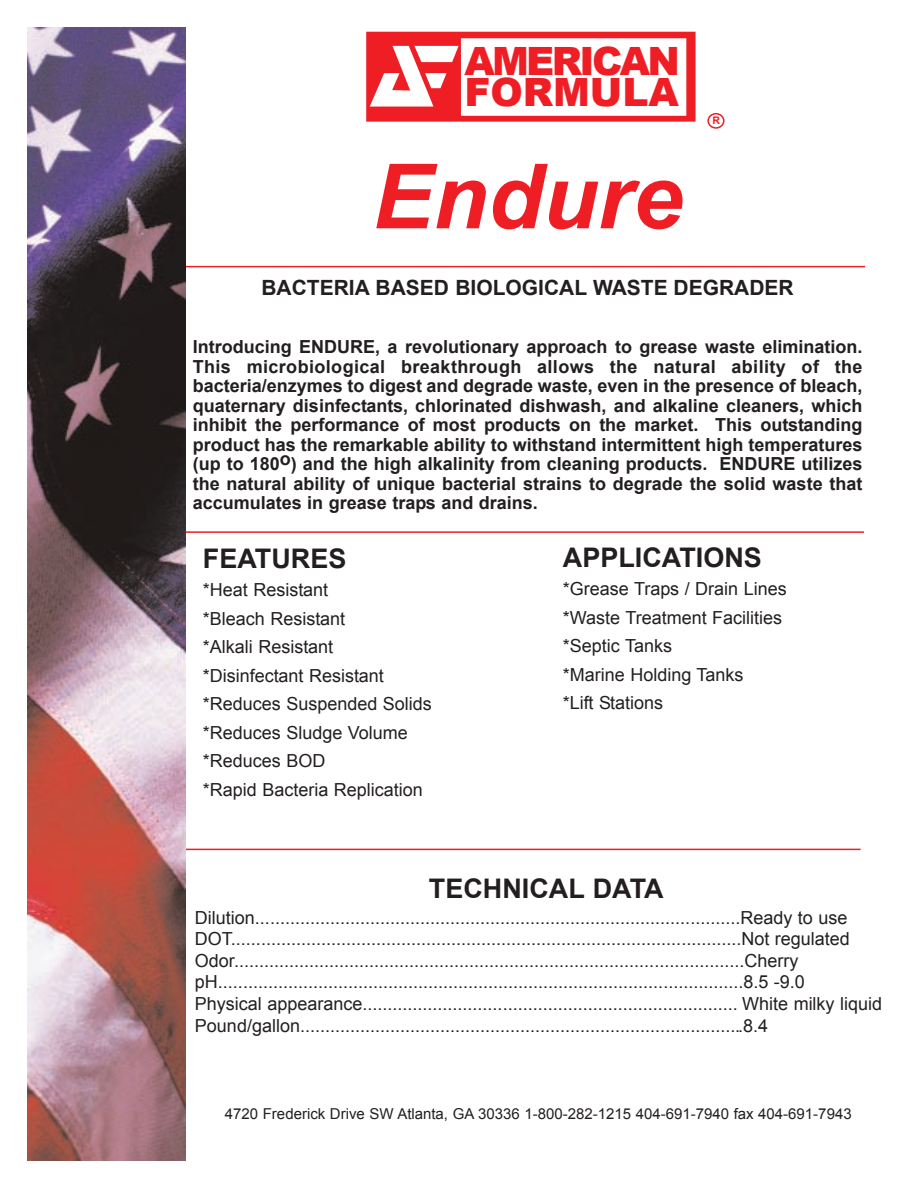
<style>
.page{position:relative;width:918px;height:1188px;background:#fff}
.page>*{position:absolute;margin:0;border:0;box-sizing:border-box;transform-origin:0 0}
.t1{font:italic 700 90px "Arial";color:#ee1e24}
.t2{font:900 39px/31.5px "Arial";letter-spacing:-.065em;color:#ee1e24}
.t3{font:700 27px "Arial";color:#231f20}
.t4{font:700 21px "Arial";color:#231f20}
.t5{font:18px/28.5px "Arial";color:#231f20}
.t6{font:700 18px/19.5px "Arial";color:#231f20;text-align:justify}
.t7{font:15px "Arial";color:#231f20}
.t8{font:700 10.5px "Arial";color:#ee1e24}
</style>
<div class="page">
<hr style="left:53px;top:266px;width:812px;height:1px;background:#ee1e24">
<hr style="left:53px;top:531px;width:811px;height:2px;background:#ee1e24">
<hr style="left:52px;top:849px;width:809px;height:1px;background:#ee1e24">
<svg style="left:366px;top:31px;width:330px;height:91px"></svg>
<img style="left:27px;top:27px;width:159px;height:1134px">
<svg style="left:707px;top:113px;width:18px;height:16px"></svg>
<h2 class="t2" style="left:464px;top:44px;width:217px">AMERICAN<br>FORMULA</h2>
<h1 class="t1" style="left:373px;top:147px;width:312px">Endure</h1>
<p class="t8" style="left:713px;top:114px;width:9px">R</p>
<p class="t4" style="left:261px;top:276px;width:534px">BACTERIA BASED BIOLOGICAL WASTE DEGRADER</p>
<p class="t6" style="left:193px;top:337px;width:671px">Introducing ENDURE, a revolutionary approach to grease waste elimination.<br>This microbiological breakthrough allows the natural ability of the bacteria/enzymes to digest and degrade waste, even in the presence of bleach, quaternary disinfectants, chlorinated dishwash, and alkaline cleaners, which inhibit the performance of most products on the market. This outstanding product has the remarkable ability to withstand intermittent high temperatures (up to 180o) and the high alkalinity from cleaning products. ENDURE utilizes the natural ability of unique bacterial strains to degrade the solid waste that accumulates in grease traps and drains.</p>
<h3 class="t3" style="left:203px;top:543px;width:145px">FEATURES</h3>
<p class="t5" style="left:203px;top:576px;width:231px">*Heat Resistant<br>*Bleach Resistant<br>*Alkali Resistant *Disinfectant Resistant *Reduces Suspended Solids *Reduces Sludge Volume *Reduces BOD<br>*Rapid Bacteria Replication</p>
<h3 class="t3" style="left:563px;top:542px;width:201px">APPLICATIONS</h3>
<p class="t5" style="left:563px;top:575px;width:225px">*Grease Traps / Drain Lines *Waste Treatment Facilities *Septic Tanks<br>*Marine Holding Tanks<br>*Lift Stations</p>
<h3 class="t3" style="left:429px;top:873px;width:236px">TECHNICAL DATA</h3>
<p class="t5" style="left:195px;top:907px;width:689px;line-height:21.6px">Dilution.................................................................................................Ready to use DOT......................................................................................................Not regulated Odor......................................................................................................Cherry pH.........................................................................................................8.5 -9.0<br>Physical appearance........................................................................... White milky liquid Pound/gallon.........................................................................................8.4</p>
<p class="t7" style="left:225px;top:1105px;width:628px">4720 Frederick Drive SW Atlanta, GA 30336 1-800-282-1215 404-691-7940 fax 404-691-7943</p>
</div>
